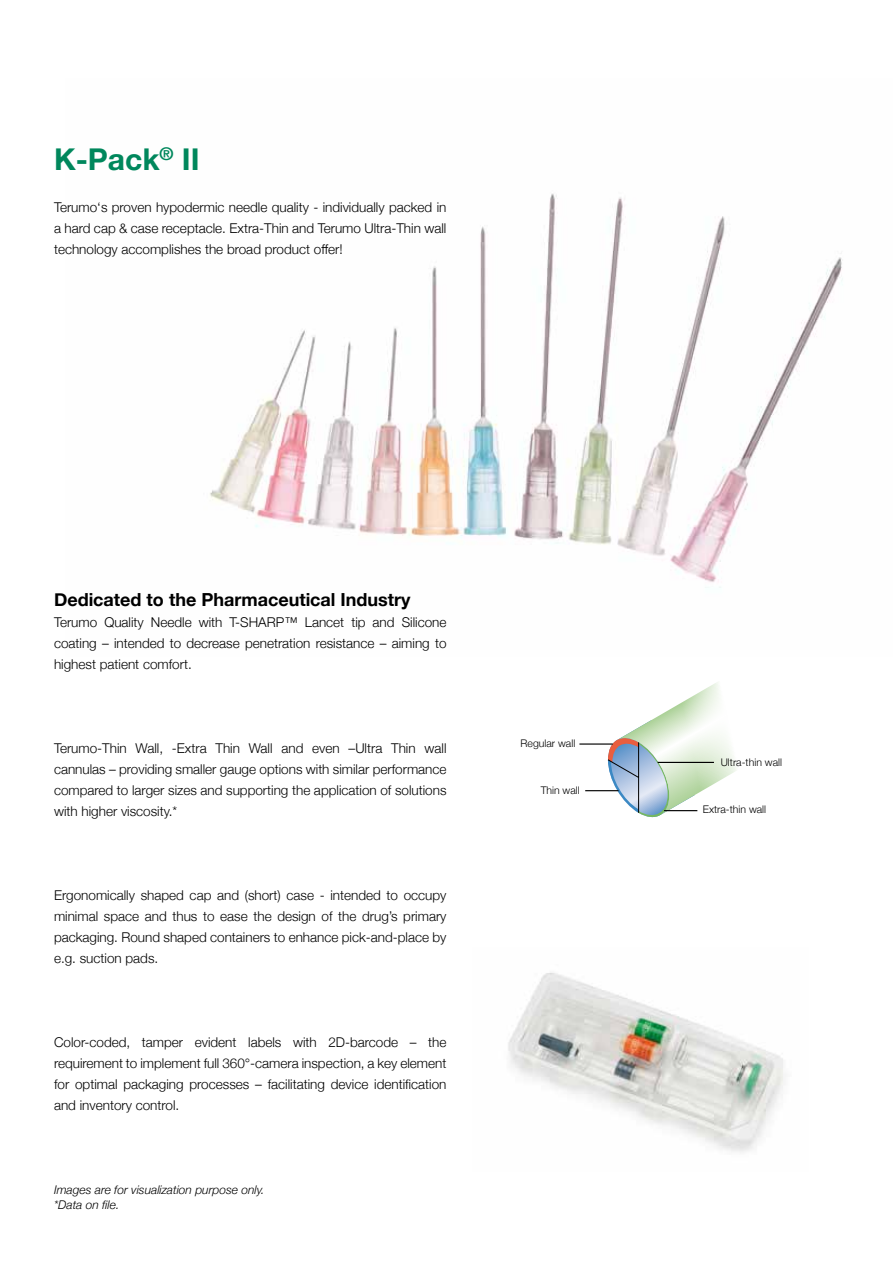
<style>
.page{position:relative;width:893px;height:1263px;background:#fff}
.page>*{position:absolute;margin:0;border:0;box-sizing:border-box;transform-origin:0 0}
.t1{font:700 30px "Helvetica Neue";color:#00875c}
.t2{font:700 18px "Helvetica Neue";color:#000}
.t3{font:300 13.5px/21px "Helvetica Neue";color:#000;text-align:justify}
.t4{font:italic 300 12px/15px "Helvetica Neue";color:#000}
.t5{font:300 10.5px "Helvetica Neue";color:#000}
</style>
<div class="page">
<img style="left:210px;top:193px;width:632px;height:395px">
<svg style="left:607px;top:682px;width:129px;height:136px"></svg>
<hr style="left:664px;top:810px;width:33px;height:1px;background:#000">
<hr style="left:658px;top:762px;width:56px;height:1px;background:#000">
<hr style="left:585px;top:790px;width:34px;height:1px;background:#000">
<hr style="left:579px;top:743px;width:34px;height:2px;background:#000">
<img style="left:508px;top:972px;width:276px;height:181px">
<h1 class="t1" style="left:54px;top:136px;width:147px">K-Pack<sup>®</sup> II</h1>
<p class="t3" style="left:54px;top:196px;width:394px">Terumo‘s proven hypodermic needle quality - individually packed in a hard cap &amp; case receptacle. Extra-Thin and Terumo Ultra-Thin wall technology accomplishes the broad product offer!</p>
<h2 class="t2" style="left:54px;top:586px;width:358px">Dedicated to the Pharmaceutical Industry</h2>
<p class="t3" style="left:54px;top:611px;width:394px">Terumo Quality Needle with T-SHARP™ Lancet tip and Silicone coating – intended to decrease penetration resistance – aiming to highest patient comfort.</p>
<p class="t3" style="left:54px;top:737px;width:394px">Terumo-Thin Wall, -Extra Thin Wall and even –Ultra Thin wall cannulas – providing smaller gauge options with similar performance compared to larger sizes and supporting the application of solutions with higher viscosity.*</p>
<p class="t3" style="left:54px;top:884px;width:394px">Ergonomically shaped cap and (short) case - intended to occupy minimal space and thus to ease the design of the drug’s primary packaging. Round shaped containers to enhance pick-and-place by e.g. suction pads.</p>
<p class="t3" style="left:54px;top:1031px;width:394px">Color-coded, tamper evident labels with 2D-barcode – the requirement to implement full 360°-camera inspection, a key element for optimal packaging processes – facilitating device identification and inventory control.</p>
<p class="t4" style="left:54px;top:1181px;width:212px">Images are for visualization purpose only. *Data on file.</p>
<p class="t5" style="left:521px;top:734px;width:56px">Regular wall</p>
<p class="t5" style="left:541px;top:782px;width:41px">Thin wall</p>
<p class="t5" style="left:721px;top:754px;width:63px">Ultra-thin wall</p>
<p class="t5" style="left:703px;top:801px;width:65px">Extra-thin wall</p>
</div>
